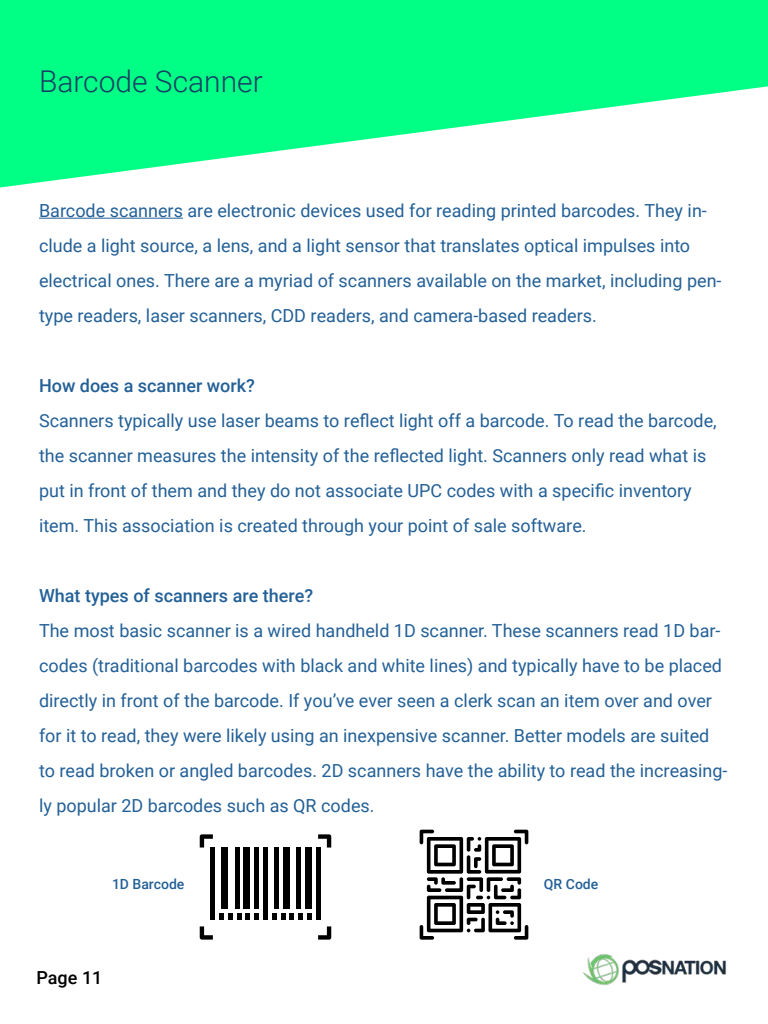
<style>
.page{position:relative;width:768px;height:1024px;background:#fff}
.page>*{position:absolute;margin:0;border:0;box-sizing:border-box;transform-origin:0 0}
.t1{font:300 30px "Roboto";color:#173f65}
.t2{font:18px/35px "Roboto";color:#236097}
.t3{font:500 18px "Roboto";color:#236097}
.t4{font:500 18px "Roboto";color:#000}
.t5{font:500 14px "Roboto";color:#236097}
</style>
<div class="page">
<hr style="left:39px;top:218px;width:144px;height:1px;background:#236097">
<svg style="left:0;top:0;width:768px;height:187px;fill:#00ff84"></svg>
<hr style="left:211px;top:848px;width:4px;height:72px;background:#000">
<div style="left:222px;top:848px;width:6px;height:61px;background:#000"></div>
<hr style="left:235px;top:848px;width:4px;height:61px;background:#000">
<div style="left:244px;top:848px;width:6px;height:61px;background:#000"></div>
<hr style="left:255px;top:848px;width:4px;height:61px;background:#000">
<svg style="left:200px;top:834px;width:13px;height:14px"></svg>
<div style="left:263px;top:848px;width:5px;height:72px;background:#000"></div>
<div style="left:283px;top:848px;width:7px;height:61px;background:#000"></div>
<div style="left:296px;top:848px;width:5px;height:61px;background:#000"></div>
<div style="left:305px;top:848px;width:7px;height:61px;background:#000"></div>
<hr style="left:316px;top:848px;width:4px;height:72px;background:#000">
<svg style="left:200px;top:926px;width:13px;height:14px"></svg>
<svg style="left:318px;top:926px;width:13px;height:14px"></svg>
<svg style="left:318px;top:834px;width:13px;height:14px"></svg>
<svg style="left:219px;top:913px;width:40px;height:7px"></svg>
<svg style="left:272px;top:913px;width:40px;height:7px"></svg>
<div style="left:274px;top:848px;width:5px;height:61px;background:#000"></div>
<svg style="left:420px;top:830px;width:108px;height:110px"></svg>
<img style="left:582px;top:954px;width:144px;height:31px">
<h1 class="t1" style="left:39px;top:61px;width:225px">Barcode Scanner</h1>
<p class="t2" style="left:39px;top:192px;width:684px">Barcode scanners are electronic devices used for reading printed barcodes. They in&shy;clude a light source, a lens, and a light sensor that translates optical impulses into electrical ones. There are a myriad of scanners available on the market, including pen&shy;type readers, laser scanners, CDD readers, and camera-based readers.</p>
<p class="t3" style="left:39px;top:373px;width:217px">How does a scanner work?</p>
<p class="t2" style="left:39px;top:402px;width:679px">Scanners typically use laser beams to reflect light off a barcode. To read the barcode, the scanner measures the intensity of the reflected light. Scanners only read what is put in front of them and they do not associate UPC codes with a specific inventory item. This association is created through your point of sale software.</p>
<p class="t3" style="left:39px;top:583px;width:276px">What types of scanners are there?</p>
<p class="t2" style="left:39px;top:612px;width:690px">The most basic scanner is a wired handheld 1D scanner. These scanners read 1D bar&shy;codes (traditional barcodes with black and white lines) and typically have to be placed directly in front of the barcode. If you’ve ever seen a clerk scan an item over and over for it to read, they were likely using an inexpensive scanner. Better models are suited to read broken or angled barcodes. 2D scanners have the ability to read the increasing&shy;ly popular 2D barcodes such as QR codes.</p>
<p class="t5" style="left:112px;top:874px;width:74px">1D Barcode</p>
<p class="t5" style="left:544px;top:874px;width:56px">QR Code</p>
<p class="t4" style="left:36px;top:965px;width:67px">Page 11</p>
</div>
